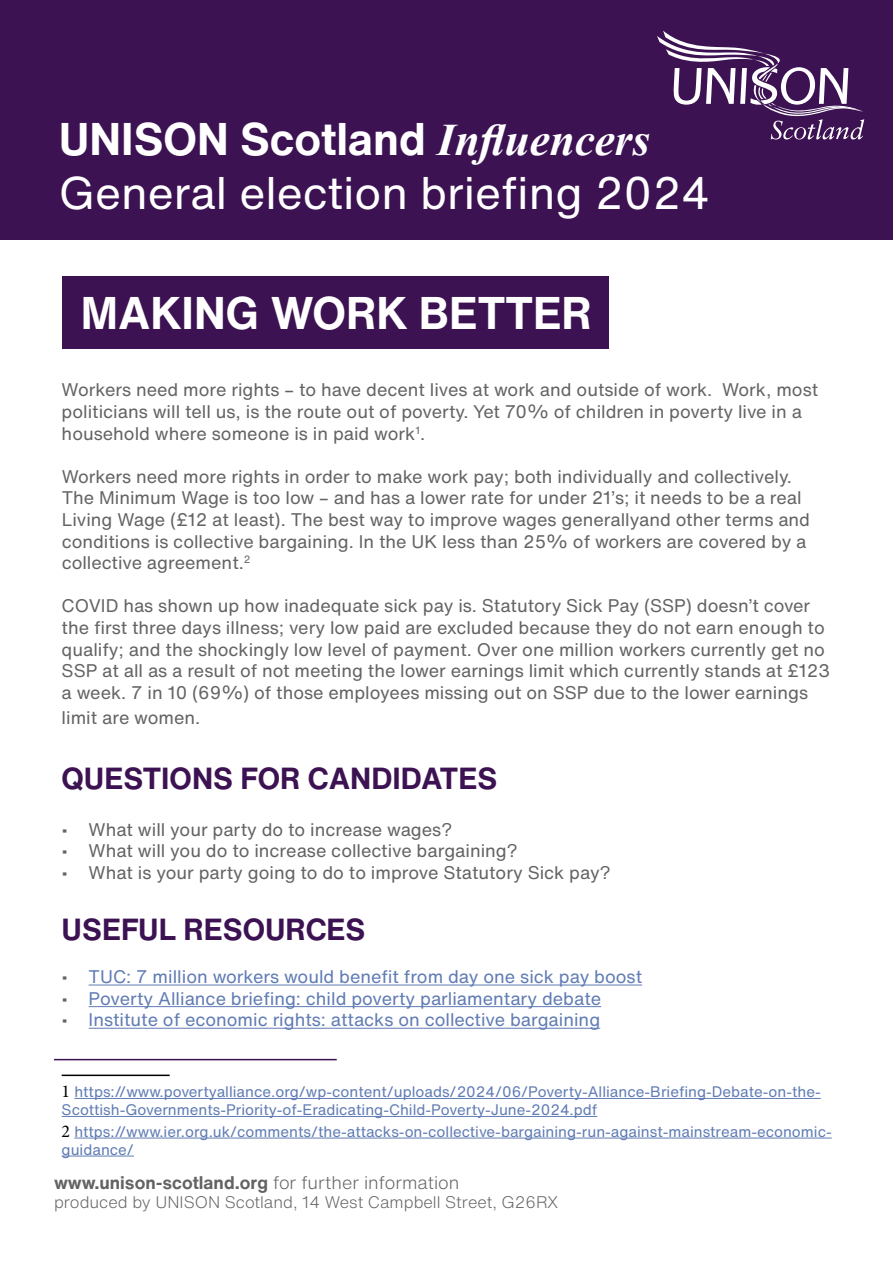
<style>
.page{position:relative;width:893px;height:1263px;background:#fff}
.page>*{position:absolute;margin:0;border:0;box-sizing:border-box;transform-origin:0 0}
.t1{font:45px/54px "Helvetica Now Text";color:#fff}
.t2{font:700 45px "Helvetica Now Text";color:#fff}
.t3{font:700 30px "Helvetica Now Text";color:#3c1252}
.t4{font:18px/21.6px "Helvetica Now Text";color:#646363}
.t5{font:18px "Helvetica Now Text";color:#607cb4}
.t6{font:700 18px "Helvetica Now Text";color:#646363}
.t7{font:300 16.5px "Helvetica Now Text";color:#646363}
.t8{font:15px/18px "Helvetica Now Text";color:#607cb4}
.s1{font-weight:700}
.s2{font-family:"Times New Roman";font-weight:700;font-style:italic}
.s3{color:#646363}
.s4{font-family:"Minion Pro";font-size:18px;color:#000}
.s5{font-weight:300}
</style>
<div class="page">
<hr style="left:89px;top:984px;width:553px;height:1px;background:#607cb4">
<hr style="left:89px;top:1006px;width:512px;height:1px;background:#607cb4">
<hr style="left:89px;top:1028px;width:511px;height:1px;background:#607cb4">
<hr style="left:62px;top:1074px;width:108px;height:2px;background:#000">
<hr style="left:74px;top:1098px;width:747px;height:1px;background:#607cb4">
<hr style="left:62px;top:1116px;width:535px;height:1px;background:#607cb4">
<hr style="left:74px;top:1138px;width:758px;height:1px;background:#607cb4">
<hr style="left:62px;top:1156px;width:72px;height:1px;background:#607cb4">
<div style="left:0;top:0;width:893px;height:239px;background:#3c1252"></div>
<div style="left:63px;top:276px;width:546px;height:73px;background:#3c1252"></div>
<svg style="left:657px;top:31px;width:207px;height:108px"></svg>
<hr style="left:54px;top:1059px;width:283px;height:1px;background:#3c1252">
<h1 class="t1" style="left:59px;top:111px;width:653px"><span class="s1">UNISON Scotland</span> <span class="s2">Influencers<br></span>General election briefing 2024</h1>
<h1 class="t2" style="left:81px;top:279px;width:513px">MAKING WORK BETTER</h1>
<p class="t4" style="left:62px;top:379px;width:758px">Workers need more rights – to have decent lives at work and outside of work. Work, most politicians will tell us, is the route out of poverty. Yet 70% of children in poverty live in a household where someone is in paid work<sup>1</sup>.</p>
<p class="t4" style="left:62px;top:465px;width:750px">Workers need more rights in order to make work pay; both individually and collectively.<br>The Minimum Wage is too low – and has a lower rate for under 21’s; it needs to be a real Living Wage (£12 at least). The best way to improve wages generallyand other terms and conditions is collective bargaining. In the UK less than 25% of workers are covered by a collective agreement.<sup>2</sup></p>
<p class="t4" style="left:62px;top:595px;width:770px">COVID has shown up how inadequate sick pay is. Statutory Sick Pay (SSP) doesn’t cover the first three days illness; very low paid are excluded because they do not earn enough to qualify; and the shockingly low level of payment. Over one million workers currently get no SSP at all as a result of not meeting the lower earnings limit which currently stands at £123 a week. 7 in 10 (69%) of those employees missing out on SSP due to the lower earnings</p>
<p class="t4" style="left:62px;top:706px;width:140px">limit are women.</p>
<h2 class="t3" style="left:62px;top:755px;width:437px">QUESTIONS FOR CANDIDATES</h2>
<p class="t4" style="left:62px;top:818px;width:392px">• What will your party do to increase wages?</p>
<p class="t4" style="left:62px;top:839px;width:458px">• What will you do to increase collective bargaining?</p>
<p class="t4" style="left:62px;top:861px;width:551px">• What is your party going to do to improve Statutory Sick pay?</p>
<h2 class="t3" style="left:62px;top:907px;width:305px">USEFUL RESOURCES</h2>
<p class="t5" style="left:62px;top:963px;width:582px"><span class="s3">•</span> TUC: 7 million workers would benefit from day one sick pay boost</p>
<p class="t5" style="left:62px;top:985px;width:541px"><span class="s3">•</span> Poverty Alliance briefing: child poverty parliamentary debate</p>
<p class="t5" style="left:62px;top:1006px;width:540px"><span class="s3">•</span> Institute of economic rights: attacks on collective bargaining</p>
<p class="t8" style="left:62px;top:1082px;width:761px"><span class="s4">1</span> https://www.povertyalliance.org/wp-content/uploads/2024/06/Poverty-Alliance-Briefing-Debate-on-the-<br>Scottish-Governments-Priority-of-Eradicating-Child-Poverty-June-2024.pdf</p>
<p class="t8" style="left:62px;top:1122px;width:772px"><span class="s4">2</span> https://www.ier.org.uk/comments/the-attacks-on-collective-bargaining-run-against-mainstream-economic&shy;guidance/</p>
<p class="t6" style="left:54px;top:1168px;width:407px">www.unison-scotland.org <span class="s5">for further information</span></p>
<p class="t7" style="left:54px;top:1190px;width:506px">produced by UNISON Scotland, 14 West Campbell Street, G26RX</p>
</div>
